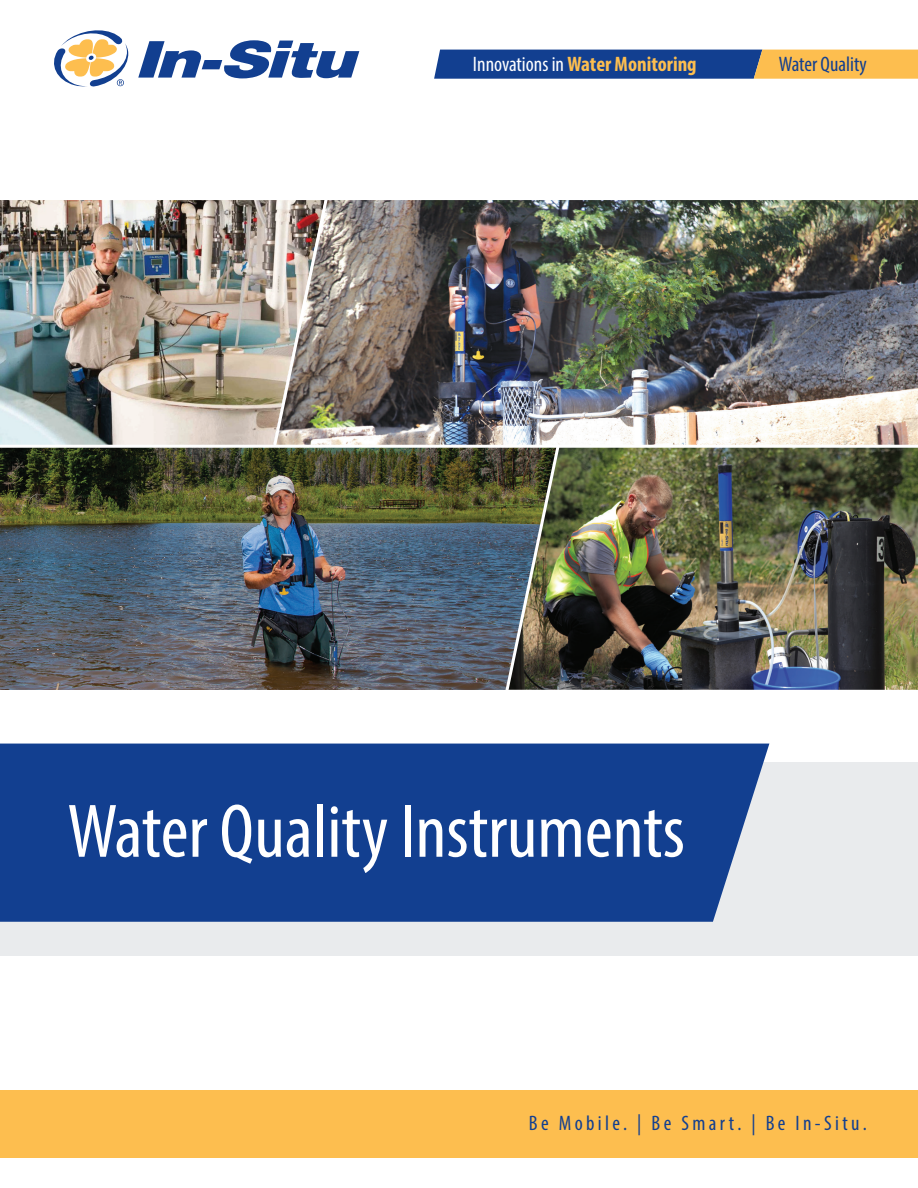
<style>
.page{position:relative;width:918px;height:1188px;background:#fff}
.page>*{position:absolute;margin:0;border:0;box-sizing:border-box;transform-origin:0 0}
.t1{font:condensed 76.65px "Myriad Pro";color:#fff}
.t2{font:condensed 21px "Myriad Pro";letter-spacing:.16em;color:#123f90}
.t3{font:700 condensed 21px "Myriad Pro";color:#fdbe4f}
.t4{font:condensed 21px "Myriad Pro";color:#123f90}
.s1{font-weight:400;color:#fff}
</style>
<div class="page">
<div style="left:0;top:1090px;width:918px;height:67px;background:#fdbe4f"></div>
<svg style="left:434px;top:50px;width:484px;height:29px;background:#626b7c"></svg>
<svg style="left:138px;top:40px;width:221px;height:38px"></svg>
<svg style="left:54px;top:30px;width:75px;height:56px"></svg>
<div style="left:0;top:763px;width:918px;height:193px;background:#e9ebed"></div>
<div style="left:0;top:744px;width:769px;height:178px;background:#123f90"></div>
<img style="left:0;top:448px;width:503px;height:242px">
<img style="left:561px;top:448px;width:357px;height:242px">
<img style="left:330px;top:200px;width:588px;height:245px">
<img style="left:0;top:200px;width:271px;height:245px">
<img style="left:271px;top:200px;width:59px;height:249px">
<hr style="left:0;top:445px;width:918px;height:3px;background:#fff">
<img style="left:503px;top:443px;width:58px;height:247px">
<p class="t3" style="left:473px;top:51px;width:225px"><span class="s1">Innovations in</span> Water Monitoring</p>
<p class="t4" style="left:779px;top:51px;width:89px">Water Quality</p>
<h1 class="t1" style="left:68px;top:785px;width:619px">Water Quality Instruments</h1>
<p class="t2" style="left:529px;top:1110px;width:339px">Be Mobile. | Be Smart. | Be In-Situ.</p>
</div>
